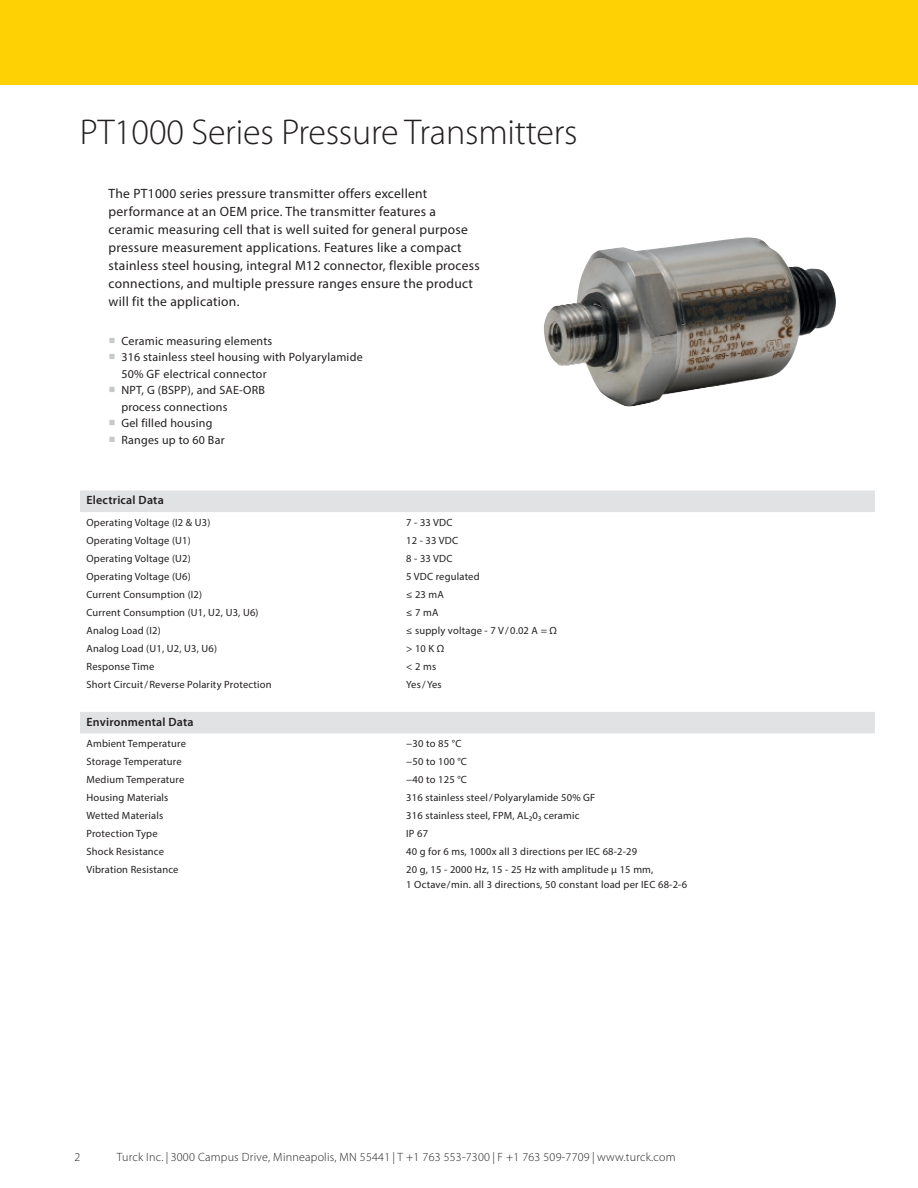
<style>
.page{position:relative;width:918px;height:1188px;background:#fff}
.page>*{position:absolute;margin:0;border:0;box-sizing:border-box;transform-origin:0 0}
.bro_headline_normal{font:300 36px "Myriad Pro";letter-spacing:-.005em;color:#231f20}
.body_copy_no_hyphens{font:13.5px/18px "Myriad Pro";letter-spacing:.02em;color:#231f20}
.t1{font:12px/16.5px "Myriad Pro";letter-spacing:.02em;color:#231f20}
.bro_page_number_righ{font:300 12px "Myriad Pro";letter-spacing:.02em;color:#231f20}
.bro_headline_table{font:600 12px "Myriad Pro";letter-spacing:.02em;color:#231f20}
.bro_copy_table{font:10.5px "Myriad Pro";letter-spacing:.02em;color:#231f20}
.s1{font-family:"Minion Pro";font-size:18px;color:#c7c8ca}
</style>
<div class="page">
<div style="left:0;top:0;width:918px;height:84px;background:#fed105"></div>
<img style="left:544px;top:237px;width:292px;height:170px">
<svg style="left:80px;top:490px;width:795px;height:243px"></svg>
<p class="bro_headline_normal" style="left:80px;top:110px;width:499px">PT1000 Series Pressure Transmitters</p>
<p class="body_copy_no_hyphens" style="left:109px;top:184px;width:373px">The PT1000 series pressure transmitter offers excellent performance at an OEM price. The transmitter features a ceramic measuring cell that is well suited for general purpose pressure measurement applications. Features like a compact stainless steel housing, integral M12 connector, flexible process connections, and multiple pressure ranges ensure the product will fit the application.</p>
<p class="t1" style="left:109px;top:332px;width:165px"><span class="s1">■</span> Ceramic measuring elements</p>
<p class="t1" style="left:121px;top:349px;width:243px;text-indent:-13px"><span class="s1">■</span> 316 stainless steel housing with Polyarylamide<br>50% GF electrical connector</p>
<p class="t1" style="left:121px;top:382px;width:145px;text-indent:-13px"><span class="s1">■</span> NPT, G (BSPP), and SAE-ORB process connections</p>
<p class="t1" style="left:109px;top:415px;width:105px"><span class="s1">■</span> Gel filled housing</p>
<p class="t1" style="left:109px;top:431px;width:118px"><span class="s1">■</span> Ranges up to 60 Bar</p>
<p class="bro_headline_table" style="left:86px;top:493px;width:79px">Electrical Data</p>
<p class="bro_copy_table" style="left:86px;top:516px;width:126px">Operating Voltage (I2 &amp; U3)</p>
<p class="bro_copy_table" style="left:86px;top:534px;width:106px">Operating Voltage (U1)</p>
<p class="bro_copy_table" style="left:86px;top:552px;width:106px">Operating Voltage (U2)</p>
<p class="bro_copy_table" style="left:86px;top:570px;width:106px">Operating Voltage (U6)</p>
<p class="bro_copy_table" style="left:86px;top:588px;width:117px">Current Consumption (I2)</p>
<p class="bro_copy_table" style="left:86px;top:606px;width:174px">Current Consumption (U1, U2, U3, U6)</p>
<p class="bro_copy_table" style="left:86px;top:624px;width:76px">Analog Load (I2)</p>
<p class="bro_copy_table" style="left:86px;top:642px;width:132px">Analog Load (U1, U2, U3, U6)</p>
<p class="bro_copy_table" style="left:86px;top:660px;width:69px">Response Time</p>
<p class="bro_copy_table" style="left:86px;top:678px;width:187px">Short Circuit/Reverse Polarity Protection</p>
<p class="bro_headline_table" style="left:86px;top:714px;width:109px">Environmental Data</p>
<p class="bro_copy_table" style="left:86px;top:737px;width:101px">Ambient Temperature</p>
<p class="bro_copy_table" style="left:86px;top:755px;width:97px">Storage Temperature</p>
<p class="bro_copy_table" style="left:86px;top:773px;width:99px">Medium Temperature</p>
<p class="bro_copy_table" style="left:86px;top:791px;width:83px">Housing Materials</p>
<p class="bro_copy_table" style="left:86px;top:809px;width:78px">Wetted Materials</p>
<p class="bro_copy_table" style="left:86px;top:827px;width:73px">Protection Type</p>
<p class="bro_copy_table" style="left:86px;top:845px;width:79px">Shock Resistance</p>
<p class="bro_copy_table" style="left:86px;top:863px;width:94px">Vibration Resistance</p>
<p class="bro_copy_table" style="left:406px;top:516px;width:48px">7 - 33 VDC</p>
<p class="bro_copy_table" style="left:406px;top:534px;width:54px">12 - 33 VDC</p>
<p class="bro_copy_table" style="left:406px;top:552px;width:48px">8 - 33 VDC</p>
<p class="bro_copy_table" style="left:406px;top:570px;width:75px">5 VDC regulated</p>
<p class="bro_copy_table" style="left:406px;top:588px;width:39px">≤ 23 mA</p>
<p class="bro_copy_table" style="left:406px;top:606px;width:34px">≤ 7 mA</p>
<p class="bro_copy_table" style="left:406px;top:624px;width:152px">≤ supply voltage - 7 V/0.02 A = Ω</p>
<p class="bro_copy_table" style="left:406px;top:642px;width:40px">&gt; 10 K Ω</p>
<p class="bro_copy_table" style="left:406px;top:660px;width:32px">&lt; 2 ms</p>
<p class="bro_copy_table" style="left:406px;top:678px;width:37px">Yes/Yes</p>
<p class="bro_copy_table" style="left:406px;top:737px;width:57px">−30 to 85 °C</p>
<p class="bro_copy_table" style="left:406px;top:755px;width:62px">−50 to 100 °C</p>
<p class="bro_copy_table" style="left:406px;top:773px;width:62px">−40 to 125 °C</p>
<p class="bro_copy_table" style="left:406px;top:791px;width:191px">316 stainless steel/Polyarylamide 50% GF</p>
<p class="bro_copy_table" style="left:406px;top:809px;width:175px">316 stainless steel, FPM, AL₂0₃ ceramic</p>
<p class="bro_copy_table" style="left:406px;top:827px;width:23px">IP 67</p>
<p class="bro_copy_table" style="left:406px;top:845px;width:233px">40 g for 6 ms, 1000x all 3 directions per IEC 68-2-29</p>
<p class="bro_copy_table" style="left:406px;top:863px;width:249px">20 g, 15 - 2000 Hz, 15 - 25 Hz with amplitude μ 15 mm,</p>
<p class="bro_copy_table" style="left:406px;top:878px;width:282px">1 Octave/min. all 3 directions, 50 constant load per IEC 68-2-6</p>
<p class="bro_page_number_righ" style="left:74px;top:1150px;width:7px">2</p>
<p class="bro_page_number_righ" style="left:117px;top:1150px;width:560px">Turck Inc. | 3000 Campus Drive, Minneapolis, MN 55441 | T +1 763 553-7300 | F +1 763 509-7709 | www.turck.com</p>
</div>
